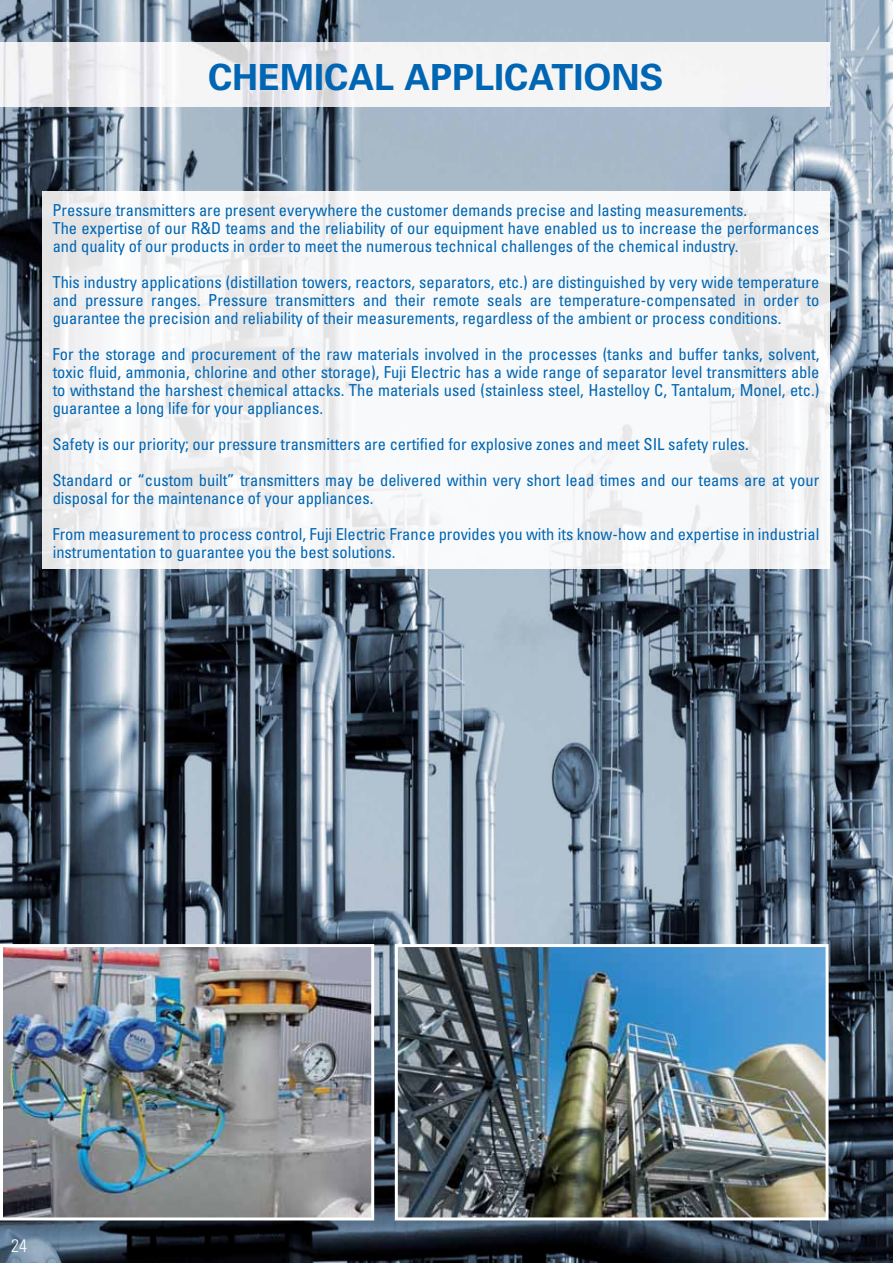
<style>
.page{position:relative;width:893px;height:1263px;background:#fff}
.page>*{position:absolute;margin:0;border:0;box-sizing:border-box;transform-origin:0 0}
.t1{font:700 36px "Univers";color:#0066b3}
.t2{font:300 condensed 18px "Univers";color:#fff}
.t3{font:condensed 16.5px/18px "Univers";color:#0066b3}
</style>
<div class="page">
<img style="left:0;top:0;width:893px;height:1263px">
<img style="left:43px;top:191px;width:786px;height:378px">
<img style="left:4px;top:948px;width:366px;height:268px">
<div style="left:0;top:944px;width:374px;height:276px;border:3px solid #fff"></div>
<img style="left:399px;top:948px;width:425px;height:268px">
<div style="left:395px;top:944px;width:433px;height:276px;border:3px solid #fff"></div>
<img style="left:0;top:43px;width:829px;height:63px">
<h1 class="t1" style="left:208px;top:64px;width:457px">CHEMICAL APPLICATIONS</h1>
<p class="t3" style="left:52px;top:203px;width:768px">Pressure transmitters are present everywhere the customer demands precise and lasting measurements.<br>The expertise of our R&amp;D teams and the reliability of our equipment have enabled us to increase the performances and quality of our products in order to meet the numerous technical challenges of the chemical industry.</p>
<p class="t3" style="left:52px;top:275px;width:768px;text-align:justify">This industry applications (distillation towers, reactors, separators, etc.) are distinguished by very wide temperature and pressure ranges. Pressure transmitters and their remote seals are temperature-compensated in order to guarantee the precision and reliability of their measurements, regardless of the ambient or process conditions.</p>
<p class="t3" style="left:52px;top:347px;width:768px;text-align:justify">For the storage and procurement of the raw materials involved in the processes (tanks and buffer tanks, solvent, toxic fluid, ammonia, chlorine and other storage), Fuji Electric has a wide range of separator level transmitters able to withstand the harshest chemical attacks. The materials used (stainless steel, Hastelloy C, Tantalum, Monel, etc.) guarantee a long life for your appliances.</p>
<p class="t3" style="left:52px;top:428px;width:768px;line-height:36px">Safety is our priority; our pressure transmitters are certified for explosive zones and meet SIL safety rules.<br>Standard or “custom built” transmitters may be delivered within very short lead times and our teams are at your</p>
<p class="t3" style="left:52px;top:482px;width:768px;line-height:36px">disposal for the maintenance of your appliances.<br>From measurement to process control, Fuji Electric France provides you with its know-how and expertise in industrial</p>
<p class="t3" style="left:53px;top:545px;width:344px">instrumentation to guarantee you the best solutions.</p>
<p class="t2" style="left:11px;top:1239px;width:17px">24</p>
</div>
